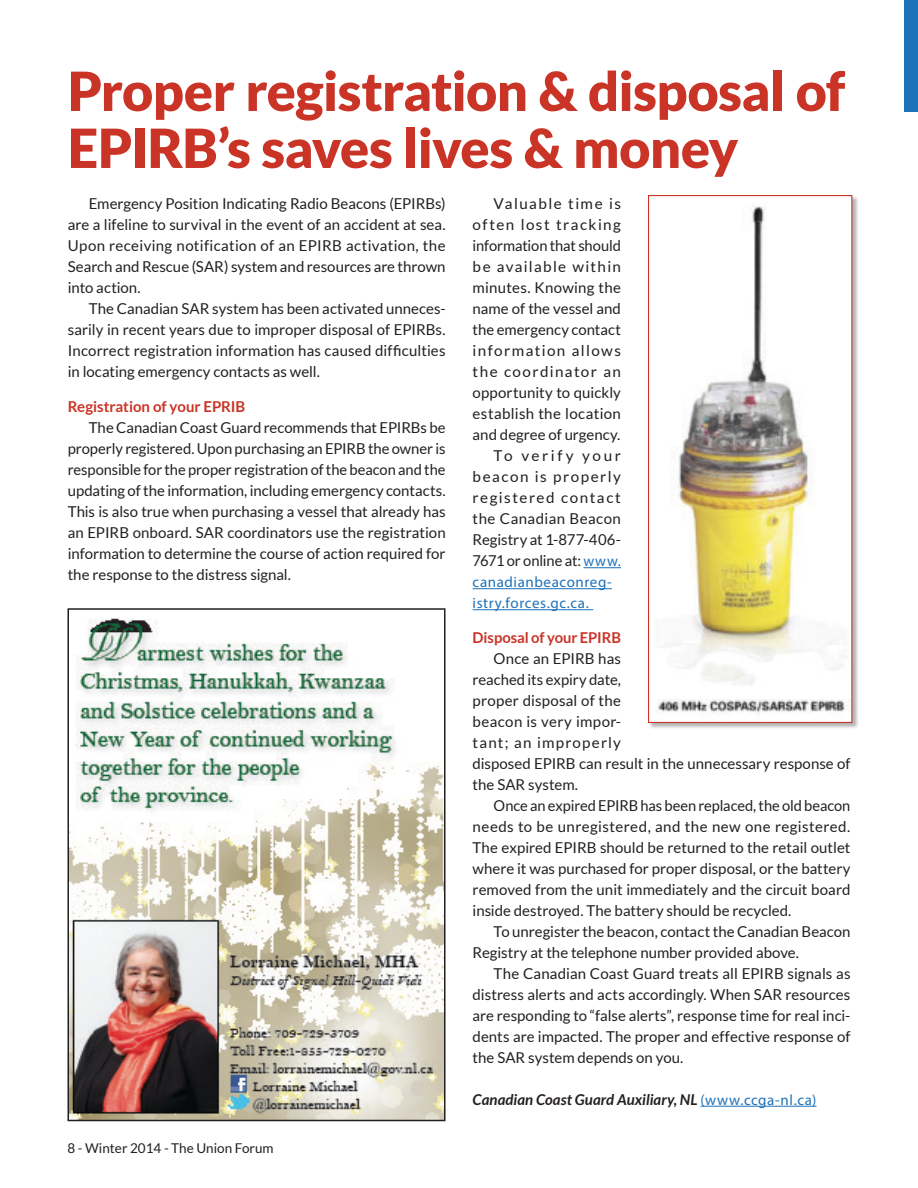
<style>
.page{position:relative;width:918px;height:1188px;background:#fff}
.page>*{position:absolute;margin:0;border:0;box-sizing:border-box;transform-origin:0 0}
.t1{font:900 54px/57px "Lato";letter-spacing:-.01em;color:#ca3427}
.t2{font:15px/21px "Lato";letter-spacing:.005em;color:#231f20;text-align:justify}
.t3{font:15px/21px "Lato";letter-spacing:.085em;color:#231f20}
.by_line{font:italic 700 15px "Lato";letter-spacing:.005em;color:#231f20}
.in_text_head{font:700 15px "Lato";letter-spacing:-.005em;color:#ca3427}
.t4{font:13.5px "Lato";color:#231f20}
.s1{font-family:"Myriad Pro";color:#1d71b9}
.s2{font-family:"Myriad Pro";font-weight:400;font-style:normal;color:#1d71b9}
</style>
<div class="page">
<div style="left:904px;top:0;width:14px;height:111px;background:#1d71b9"></div>
<hr style="left:584px;top:567px;width:37px;height:1px;background:#1d71b9">
<hr style="left:473px;top:588px;width:139px;height:1px;background:#1d71b9">
<hr style="left:473px;top:609px;width:120px;height:1px;background:#1d71b9">
<hr style="left:701px;top:1106px;width:115px;height:1px;background:#1d71b9">
<div style="left:648px;top:195px;width:211px;height:534px;background:#231f20;opacity:.35"></div>
<img style="left:650px;top:197px;width:200px;height:524px">
<div style="left:648px;top:195px;width:204px;height:528px;border:1px solid #ca3427"></div>
<img style="left:71px;top:618px;width:372px;height:500px">
<div style="left:68px;top:608px;width:378px;height:513px;border:2px solid #231f20"></div>
<h1 class="t1" style="left:68px;top:62px;width:779px">Proper registration &amp; disposal of<br>EPIRB’s saves lives &amp; money</h1>
<p class="t2" style="left:68px;top:193px;width:379px;text-indent:21px">Emergency Position Indicating Radio Beacons (EPIRBs) are a lifeline to survival in the event of an accident at sea.<br>Upon receiving notification of an EPIRB activation, the Search and Rescue (SAR) system and resources are thrown into action.</p>
<p class="t2" style="left:68px;top:298px;width:379px;text-indent:21px">The Canadian SAR system has been activated unneces&shy;sarily in recent years due to improper disposal of EPIRBs.<br>Incorrect registration information has caused difficulties in locating emergency contacts as well.</p>
<p class="in_text_head" style="left:68px;top:398px;width:179px">Registration of your EPRIB</p>
<p class="t2" style="left:68px;top:417px;width:379px;text-indent:21px">The Canadian Coast Guard recommends that EPIRBs be properly registered. Upon purchasing an EPIRB the owner is responsible for the proper registration of the beacon and the updating of the information, including emergency contacts.<br>This is also true when purchasing a vessel that already has an EPIRB onboard. SAR coordinators use the registration information to determine the course of action required for the response to the distress signal.</p>
<p class="t2" style="left:473px;top:193px;width:150px;text-indent:21px">Valuable time is often lost tracking information that should be available within minutes. Knowing the name of the vessel and the emergency contact information allows the coordinator an opportunity to quickly establish the location and degree of urgency.</p>
<p class="t3" style="left:473px;top:445px;width:150px;text-indent:21px">To verify your beacon is properly registered contact the Canadian Beacon<br>Registry at 1-877-406-<br>7671 or online at: <span class="s1">www. canadianbeaconreg&shy;istry.forces.gc.ca.</span></p>
<p class="in_text_head" style="left:473px;top:629px;width:150px">Disposal of your EPIRB</p>
<p class="t2" style="left:473px;top:648px;width:379px;text-align:left;text-indent:21px">Once an EPIRB has<br>reached its expiry date,<br>proper disposal of the<br>beacon is very impor-<br>tant; an improperly<br>disposed EPIRB can result in the unnecessary response of the SAR system.</p>
<p class="t2" style="left:473px;top:795px;width:379px;text-indent:21px">Once an expired EPIRB has been replaced, the old beacon needs to be unregistered, and the new one registered.<br>The expired EPIRB should be returned to the retail outlet where it was purchased for proper disposal, or the battery removed from the unit immediately and the circuit board inside destroyed. The battery should be recycled.</p>
<p class="t2" style="left:473px;top:921px;width:379px;text-indent:21px">To unregister the beacon, contact the Canadian Beacon<br>Registry at the telephone number provided above.</p>
<p class="t2" style="left:473px;top:963px;width:379px;text-indent:21px">The Canadian Coast Guard treats all EPIRB signals as distress alerts and acts accordingly. When SAR resources are responding to “false alerts”, response time for real inci&shy;dents are impacted. The proper and effective response of the SAR system depends on you.</p>
<p class="by_line" style="left:473px;top:1091px;width:345px">Canadian Coast Guard Auxiliary, NL <span class="s2">(www.ccga-nl.ca)</span></p>
<p class="t4" style="left:68px;top:1141px;width:208px">8 - Winter 2014 - The Union Forum</p>
</div>
